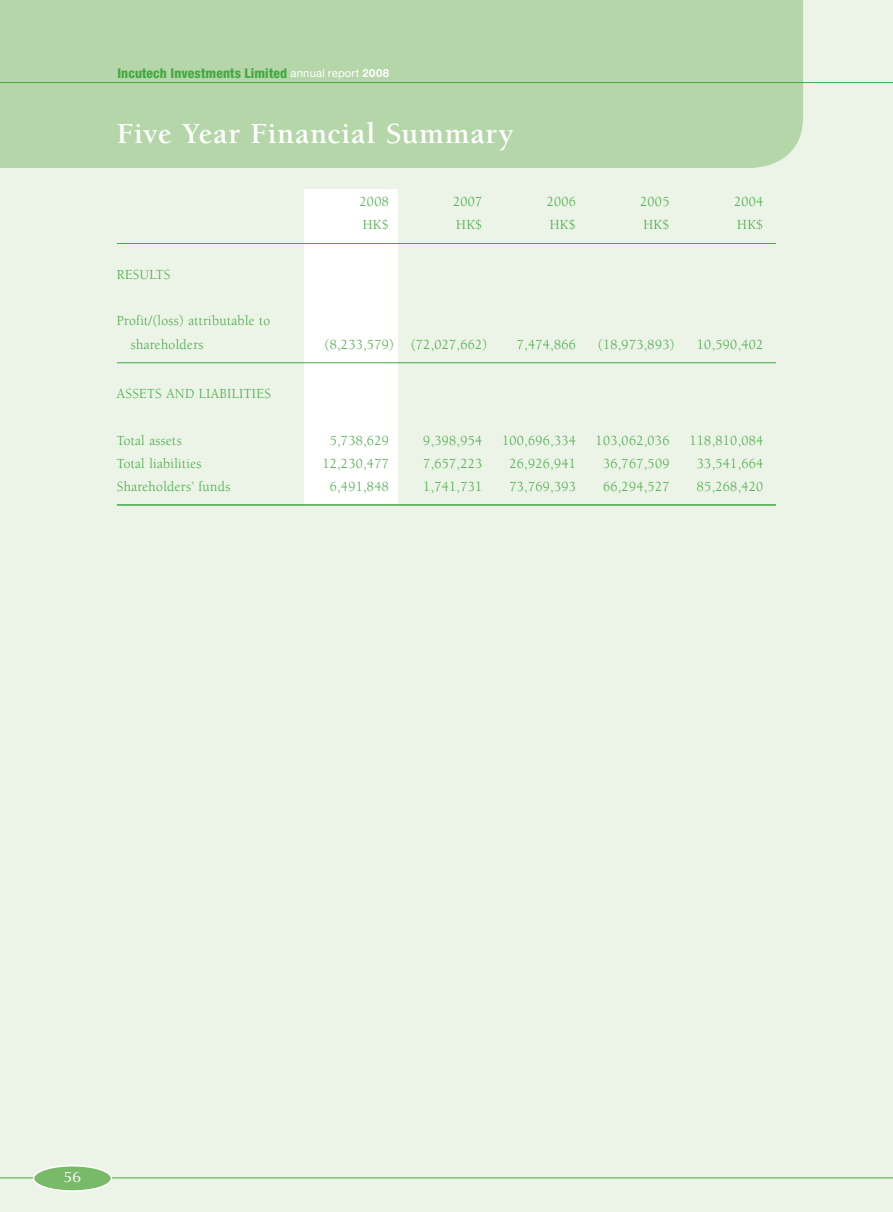
<style>
.page{position:relative;width:893px;height:1212px;background:#ebf4e7}
.page>*{position:absolute;margin:0;border:0;box-sizing:border-box;transform-origin:0 0}
.t1{font:700 30px "Berkeley Std";letter-spacing:.03em;color:#fff}
.t2{font:15px "Optima LT Std";color:#fff;scale:1.1 1}
.t3{font:14.25px/23.2px "Berkeley Std";letter-spacing:.025em;color:#44aa42;scale:.95 1}
.t4{font:800 condensed 13.5px "Helvetica Neue LT Std";letter-spacing:.01em;color:#44aa42}
.s1{font-weight:400;font-stretch:normal;font-size:11.25px;color:#fff}
.s2{font-weight:700;font-stretch:normal;font-size:11.25px;color:#fff}
</style>
<div class="page">
<hr style="left:0;top:1177px;width:893px;height:1px;background:#80be71">
<div style="left:0;top:0;width:803px;height:168px;background:#b4d6a9"></div>
<div style="left:34px;top:1166px;width:77px;height:25px;background:#78ba68;border-radius:50%"></div>
<div style="left:33px;top:1165px;width:79px;height:27px;border:2px solid #fff;border-radius:50%"></div>
<hr style="left:0;top:82px;width:893px;height:1px;background:#44aa42">
<div style="left:304px;top:190px;width:94px;height:315px;background:#fff"></div>
<hr style="left:117px;top:243px;width:659px;height:1px;background:#44aa42">
<hr style="left:117px;top:362px;width:659px;height:1px;background:#44aa42">
<hr style="left:117px;top:504px;width:659px;height:2px;background:#44aa42">
<p class="t4" style="left:117px;top:68px;width:273px">Incutech Investments Limited <span class="s1">annual report</span> <span class="s2">2008</span></p>
<h1 class="t1" style="left:117px;top:122px;width:398px">Five Year Financial Summary</h1>
<p class="t3" style="left:117px;top:266px;width:58px">RESULTS</p>
<p class="t3" style="left:131px;top:312px;width:148px;text-indent:-14px">Profit/(loss) attributable to shareholders</p>
<p class="t3" style="left:360px;top:193px;width:32px">2008</p>
<p class="t3" style="left:453px;top:193px;width:32px">2007</p>
<p class="t3" style="left:547px;top:193px;width:32px">2006</p>
<p class="t3" style="left:640px;top:193px;width:32px">2005</p>
<p class="t3" style="left:734px;top:193px;width:32px">2004</p>
<p class="t3" style="left:363px;top:216px;width:29px">HK$</p>
<p class="t3" style="left:456px;top:216px;width:29px">HK$</p>
<p class="t3" style="left:550px;top:216px;width:29px">HK$</p>
<p class="t3" style="left:643px;top:216px;width:29px">HK$</p>
<p class="t3" style="left:737px;top:216px;width:29px">HK$</p>
<p class="t3" style="left:325px;top:335px;width:172px">(8,233,579) (72,027,662)</p>
<p class="t3" style="left:517px;top:335px;width:64px">7,474,866</p>
<p class="t3" style="left:598px;top:335px;width:82px">(18,973,893)</p>
<p class="t3" style="left:697px;top:335px;width:71px">10,590,402</p>
<p class="t3" style="left:117px;top:385px;width:164px">ASSETS AND LIABILITIES</p>
<p class="t3" style="left:117px;top:431px;width:70px">Total assets</p>
<p class="t3" style="left:330px;top:431px;width:64px">5,738,629</p>
<p class="t3" style="left:423px;top:431px;width:64px">9,398,954</p>
<p class="t3" style="left:502px;top:431px;width:79px">100,696,334</p>
<p class="t3" style="left:596px;top:431px;width:79px">103,062,036</p>
<p class="t3" style="left:689px;top:431px;width:79px">118,810,084</p>
<p class="t3" style="left:117px;top:455px;width:90px">Total liabilities</p>
<p class="t3" style="left:322px;top:455px;width:71px">12,230,477</p>
<p class="t3" style="left:423px;top:455px;width:64px">7,657,223</p>
<p class="t3" style="left:509px;top:455px;width:71px">26,926,941</p>
<p class="t3" style="left:603px;top:455px;width:71px">36,767,509</p>
<p class="t3" style="left:697px;top:455px;width:71px">33,541,664</p>
<p class="t3" style="left:117px;top:478px;width:121px">Shareholders’ funds</p>
<p class="t3" style="left:330px;top:478px;width:64px">6,491,848</p>
<p class="t3" style="left:423px;top:478px;width:64px">1,741,731</p>
<p class="t3" style="left:509px;top:478px;width:71px">73,769,393</p>
<p class="t3" style="left:603px;top:478px;width:71px">66,294,527</p>
<p class="t3" style="left:697px;top:478px;width:71px">85,268,420</p>
<p class="t2" style="left:64px;top:1171px;width:18px">56</p>
</div>
